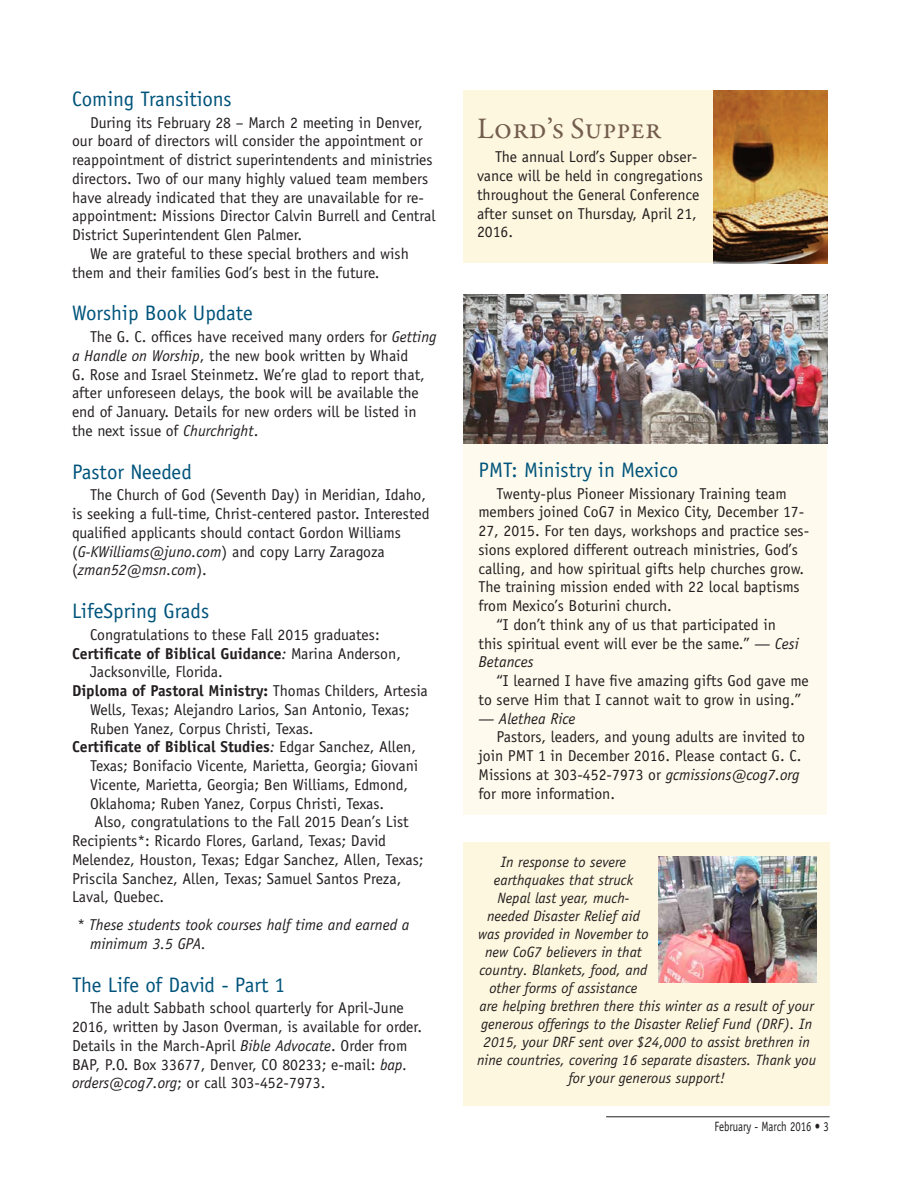
<style>
.page{position:relative;width:918px;height:1188px;background:#fff}
.page>*{position:absolute;margin:0;border:0;box-sizing:border-box;transform-origin:0 0}
.t1{font:30px "Garamond Premr Pro";color:#735d4d}
.News_Title{font:21px "Officina Sans";color:#00547b}
.News{font:15.75px/18.8px "Officina Sans";color:#231f20}
.body_2{font:15.75px/18.8px "Officina Sans";color:#231f20}
.body_2-2{font:italic 15.75px/18.8px "Officina Sans";color:#231f20}
.News-2{font:italic 15.75px "Officina Sans";color:#231f20}
.t2{font:italic 15px "Officina Sans";color:#231f20}
.t3{font:13.5px "Officina Sans";color:#231f20;scale:.8 1}
.s1{font-style:italic}
.s2{font-weight:700}
</style>
<div class="page">
<hr style="left:606px;top:1116px;width:224px;height:1px;background:#231f20">
<div style="left:464px;top:842px;width:366px;height:264px;background:#fef7df"></div>
<div style="left:464px;top:90px;width:364px;height:173px;background:#fef7df"></div>
<img style="left:713px;top:90px;width:115px;height:173px">
<img style="left:659px;top:857px;width:157px;height:125px">
<img style="left:464px;top:295px;width:364px;height:149px">
<div style="left:464px;top:444px;width:363px;height:370px;background:#fefbee"></div>
<p class="News_Title" style="left:72px;top:87px;width:161px">Coming Transitions</p>
<p class="News" style="left:72px;top:113px;width:365px;text-indent:18px">During its February 28 – March 2 meeting in Denver, our board of directors will consider the appointment or reappointment of district superintendents and ministries directors. Two of our many highly valued team members have already indicated that they are unavailable for re&shy;appointment: Missions Director Calvin Burrell and Central District Superintendent Glen Palmer.</p>
<p class="News" style="left:72px;top:244px;width:338px;text-indent:18px">We are grateful to these special brothers and wish them and their families God’s best in the future.</p>
<p class="News_Title" style="left:72px;top:301px;width:182px">Worship Book Update</p>
<p class="News" style="left:72px;top:327px;width:366px;text-indent:18px">The G. C. offices have received many orders for <span class="s1">Getting a Handle on Worship</span>, the new book written by Whaid<br>G. Rose and Israel Steinmetz. We’re glad to report that, after unforeseen delays, the book will be available the end of January. Details for new orders will be listed in the next issue of <span class="s1">Churchright</span>.</p>
<p class="News_Title" style="left:72px;top:459px;width:121px">Pastor Needed</p>
<p class="News" style="left:72px;top:486px;width:359px;text-indent:18px">The Church of God (Seventh Day) in Meridian, Idaho, is seeking a full-time, Christ-centered pastor. Interested qualified applicants should contact Gordon Williams (<span class="s1">G-KWilliams@juno.com</span>) and copy Larry Zaragoza (<span class="s1">zman52@msn.com</span>).</p>
<p class="News_Title" style="left:72px;top:599px;width:139px">LifeSpring Grads</p>
<p class="body_2" style="left:90px;top:625px;width:291px">Congratulations to these Fall 2015 graduates:</p>
<p class="body_2" style="left:90px;top:644px;width:313px;text-indent:-18px"><span class="s2">Certificate of Biblical Guidance</span><span class="s1">:</span> Marina Anderson,<br>Jacksonville, Florida.</p>
<p class="body_2" style="left:90px;top:681px;width:339px;text-indent:-18px"><span class="s2">Diploma of Pastoral Ministry:</span> Thomas Childers, Artesia<br>Wells, Texas; Alejandro Larios, San Antonio, Texas;<br>Ruben Yanez, Corpus Christi, Texas.</p>
<p class="body_2" style="left:90px;top:738px;width:330px;text-indent:-18px"><span class="s2">Certificate of Biblical Studies</span><span class="s1">:</span> Edgar Sanchez, Allen, Texas; Bonifacio Vicente, Marietta, Georgia; Giovani Vicente, Marietta, Georgia; Ben Williams, Edmond, Oklahoma; Ruben Yanez, Corpus Christi, Texas.</p>
<p class="body_2" style="left:72px;top:813px;width:353px;text-indent:23px">Also, congratulations to the Fall 2015 Dean’s List Recipients*: Ricardo Flores, Garland, Texas; David Melendez, Houston, Texas; Edgar Sanchez, Allen, Texas; Priscila Sanchez, Allen, Texas; Samuel Santos Preza, Laval, Quebec.</p>
<p class="body_2-2" style="left:90px;top:915px;width:321px;text-indent:-13px">* These students took courses half time and earned a minimum 3.5 GPA.</p>
<p class="News_Title" style="left:72px;top:972px;width:215px">The Life of David - Part 1</p>
<p class="News" style="left:72px;top:999px;width:352px;text-indent:18px">The adult Sabbath school quarterly for April-June 2016, written by Jason Overman, is available for order.<br>Details in the March-April <span class="s1">Bible Advocate</span>. Order from BAP, P.O. Box 33677, Denver, CO 80233; e-mail: <span class="s1">bap. orders@cog7.org</span>; or call 303-452-7973.</p>
<p class="t1" style="left:477px;top:110px;width:186px">Lord’s Supper</p>
<p class="News" style="left:477px;top:148px;width:227px;text-indent:18px">The annual Lord’s Supper obser&shy;vance will be held in congregations throughout the General Conference after sunset on Thursday, April 21,<br>2016.</p>
<p class="News_Title" style="left:478px;top:457px;width:201px">PMT: Ministry in Mexico</p>
<p class="News" style="left:478px;top:484px;width:332px;text-indent:18px">Twenty-plus Pioneer Missionary Training team members joined CoG7 in Mexico City, December 17- 27, 2015. For ten days, workshops and practice ses&shy;sions explored different outreach ministries, God’s calling, and how spiritual gifts help churches grow.<br>The training mission ended with 22 local baptisms from Mexico’s Boturini church.</p>
<p class="News" style="left:478px;top:615px;width:322px;text-indent:18px">“I don’t think any of us that participated in this spiritual event will ever be the same.” <span class="s1">— Cesi<br>Betances</span></p>
<p class="News" style="left:478px;top:671px;width:332px;text-indent:18px">“I learned I have five amazing gifts God gave me to serve Him that I cannot wait to grow in using.”</p>
<p class="News-2" style="left:478px;top:709px;width:99px">— Alethea Rice</p>
<p class="News" style="left:478px;top:728px;width:328px;text-indent:18px">Pastors, leaders, and young adults are invited to join PMT 1 in December 2016. Please contact G. C.<br>Missions at 303-452-7973 or <span class="s1">gcmissions@cog7.org </span>for more information.</p>
<p class="t2" style="left:501px;top:853px;width:127px">In response to severe</p>
<p class="t2" style="left:494px;top:871px;width:141px">earthquakes that struck</p>
<p class="t2" style="left:498px;top:889px;width:133px">Nepal last year, much-</p>
<p class="t2" style="left:487px;top:907px;width:154px">needed Disaster Relief aid</p>
<p class="t2" style="left:478px;top:925px;width:172px">was provided in November to</p>
<p class="t2" style="left:485px;top:943px;width:158px">new CoG7 believers in that</p>
<p class="t2" style="left:479px;top:961px;width:169px">country. Blankets, food, and</p>
<p class="t2" style="left:489px;top:979px;width:150px">other forms of assistance</p>
<p class="t2" style="left:480px;top:997px;width:336px">are helping brethren there this winter as a result of your</p>
<p class="t2" style="left:481px;top:1015px;width:332px">generous offerings to the Disaster Relief Fund (DRF). In</p>
<p class="t2" style="left:484px;top:1033px;width:328px">2015, your DRF sent over $24,000 to assist brethren in</p>
<p class="t2" style="left:477px;top:1051px;width:341px">nine countries, covering 16 separate disasters. Thank you</p>
<p class="t2" style="left:568px;top:1069px;width:158px">for your generous support!</p>
<p class="t3" style="left:714px;top:1119px;width:145px">February - March 2016 • 3</p>
</div>
